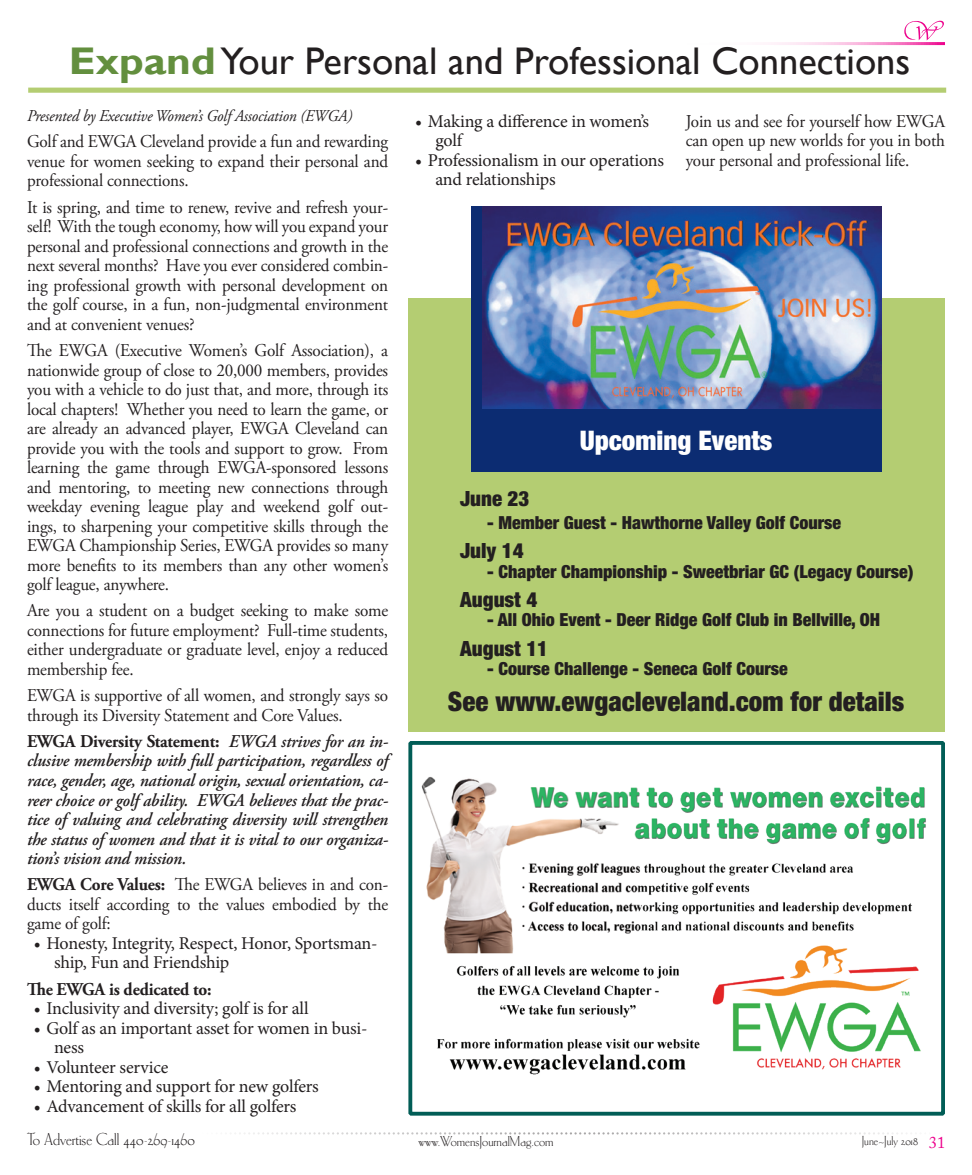
<style>
.page{position:relative;width:972px;height:1175px;background:#fff}
.page>*{position:absolute;margin:0;border:0;box-sizing:border-box;transform-origin:0 0}
.Head{font:38.55px "Gill Sans";color:#231f20}
.Body_Copy{font:900 condensed 27px "Helvetica Neue";color:#231f20}
.Body_Copy-2{font:900 condensed 27px "Helvetica Neue";color:#fff}
.Body_Copy-3{font:900 condensed 21px "Helvetica Neue";color:#231f20}
.Body_Copy-4{font:18px/19.5px "Adobe Garamond Pro";letter-spacing:-.01em;color:#231f20;text-align:justify;scale:.95 1}
.Body_Copy-5{font:italic 600 18px/19.5px "Adobe Garamond Pro";letter-spacing:-.01em;color:#231f20;text-align:justify;scale:.95 1}
.Body_Copy-6{font:18px/19.5px "Minion Pro";letter-spacing:-.015em;color:#231f20}
.Body_Copy-7{font:900 condensed 18px "Helvetica Neue";color:#231f20}
.t1{font:18px "Carlton Std";color:#231f20}
.Body_Copy-8{font:700 18px "Adobe Garamond Pro";letter-spacing:-.01em;color:#231f20;scale:.95 1}
.Body_Copy-9{font:italic 16.5px "Adobe Garamond Pro";letter-spacing:-.01em;color:#231f20;scale:.95 1}
.t2{font:15px "Carlton Std";color:#231f20}
.t3{font:13.5px "Carlton Com";color:#231f20}
.s1{font-weight:700;color:#638f3e}
.s2{font-weight:700;font-style:normal}
.s3{font-weight:700}
.s4{font-family:"Adobe Caslon Pro";font-size:16.5px;color:#ed028c}
</style>
<div class="page">
<div style="left:28px;top:88px;width:918px;height:5px;background:#b4cd72"></div>
<div style="left:408px;top:298px;width:537px;height:433px;background:#b4cd72"></div>
<img style="left:421px;top:776px;width:505px;height:299px">
<div style="left:408px;top:741px;width:537px;height:374px;border:4px solid #015d56"></div>
<div style="left:471px;top:206px;width:410px;height:233px;background:#0c2c72"></div>
<img style="left:483px;top:206px;width:398px;height:203px">
<div style="left:471px;top:409px;width:410px;height:62px;background:#0c2c72"></div>
<svg style="left:235px;top:1132px;width:672px;height:2px"></svg>
<hr style="left:251px;top:42px;width:694px;height:3px;background:#ed028c">
<svg style="left:904px;top:21px;width:40px;height:19px"></svg>
<p class="Head" style="left:69px;top:38px;width:843px"><span class="s1">Expand</span> Your Personal and Professional Connections</p>
<p class="Body_Copy-9" style="left:27px;top:106px;width:344px">Presented by Executive Women’s Golf Association (EWGA)</p>
<p class="Body_Copy-4" style="left:27px;top:133px;width:382px">Golf and EWGA Cleveland provide a fun and rewarding venue for women seeking to expand their personal and professional connections.</p>
<p class="Body_Copy-4" style="left:27px;top:198px;width:382px">It is spring, and time to renew, revive and refresh your&shy;self! With the tough economy, how will you expand your personal and professional connections and growth in the next several months? Have you ever considered combin&shy;ing professional growth with personal development on the golf course, in a fun, non-judgmental environment and at convenient venues?</p>
<p class="Body_Copy-4" style="left:27px;top:341px;width:382px">The EWGA (Executive Women’s Golf Association), a nationwide group of close to 20,000 members, provides you with a vehicle to do just that, and more, through its local chapters! Whether you need to learn the game, or are already an advanced player, EWGA Cleveland can provide you with the tools and support to grow. From learning the game through EWGA-sponsored lessons and mentoring, to meeting new connections through weekday evening league play and weekend golf out&shy;ings, to sharpening your competitive skills through the EWGA Championship Series, EWGA provides so many more benefits to its members than any other women’s golf league, anywhere.</p>
<p class="Body_Copy-4" style="left:27px;top:601px;width:382px">Are you a student on a budget seeking to make some connections for future employment? Full-time students, either undergraduate or graduate level, enjoy a reduced membership fee.</p>
<p class="Body_Copy-4" style="left:27px;top:686px;width:382px">EWGA is supportive of all women, and strongly says so through its Diversity Statement and Core Values.</p>
<p class="Body_Copy-5" style="left:27px;top:732px;width:382px"><span class="s2">EWGA Diversity Statement:</span> EWGA strives for an in&shy;clusive membership with full participation, regardless of race, gender, age, national origin, sexual orientation, ca&shy;reer choice or golf ability. EWGA believes that the prac&shy;tice of valuing and celebrating diversity will strengthen the status of women and that it is vital to our organiza&shy;tion’s vision and mission.</p>
<p class="Body_Copy-4" style="left:27px;top:875px;width:382px"><span class="s3">EWGA Core Values:</span> The EWGA believes in and con&shy;ducts itself according to the values embodied by the game of golf:</p>
<p class="Body_Copy-6" style="left:54px;top:933px;width:325px;text-indent:-20px">• Honesty, Integrity, Respect, Honor, Sportsman&shy;ship, Fun and Friendship</p>
<p class="Body_Copy-8" style="left:27px;top:978px;width:196px">The EWGA is dedicated to:</p>
<p class="Body_Copy-6" style="left:34px;top:998px;width:276px">• Inclusivity and diversity; golf is for all</p>
<p class="Body_Copy-6" style="left:54px;top:1018px;width:315px;text-indent:-20px">• Golf as an important asset for women in busi&shy;ness</p>
<p class="Body_Copy-6" style="left:34px;top:1057px;width:136px">• Volunteer service</p>
<p class="Body_Copy-6" style="left:34px;top:1076px;width:287px">• Mentoring and support for new golfers</p>
<p class="Body_Copy-6" style="left:34px;top:1096px;width:264px">• Advancement of skills for all golfers</p>
<p class="Body_Copy-4" style="left:686px;top:112px;width:274px">Join us and see for yourself how EWGA can open up new worlds for you in both your personal and professional life.</p>
<p class="Body_Copy-6" style="left:435px;top:111px;width:215px;text-indent:-20px">• Making a difference in women’s golf</p>
<p class="Body_Copy-6" style="left:435px;top:150px;width:230px;text-indent:-20px">• Professionalism in our operations and relationships</p>
<p class="Body_Copy-2" style="left:580px;top:424px;width:194px">Upcoming Events</p>
<p class="Body_Copy-3" style="left:460px;top:486px;width:71px">June 23</p>
<p class="Body_Copy-7" style="left:487px;top:511px;width:356px">- Member Guest - Hawthorne Valley Golf Course</p>
<p class="Body_Copy-3" style="left:460px;top:537px;width:65px">July 14</p>
<p class="Body_Copy-7" style="left:487px;top:560px;width:428px">- Chapter Championship - Sweetbriar GC (Legacy Course)</p>
<p class="Body_Copy-3" style="left:460px;top:586px;width:79px">August 4</p>
<p class="Body_Copy-7" style="left:487px;top:609px;width:394px">- All Ohio Event - Deer Ridge Golf Club in Bellville, OH</p>
<p class="Body_Copy-3" style="left:460px;top:635px;width:90px">August 11</p>
<p class="Body_Copy-7" style="left:487px;top:657px;width:302px">- Course Challenge - Seneca Golf Course</p>
<p class="Body_Copy" style="left:448px;top:685px;width:458px">See www.ewgacleveland.com for details</p>
<p class="t1" style="left:27px;top:1130px;width:169px">To Advertise Call 440-269-1460</p>
<p class="t2" style="left:418px;top:1133px;width:137px">www.WomensJournalMag.com</p>
<p class="t3" style="left:862px;top:1134px;width:85px">June~July 2018 <span class="s4">31</span></p>
</div>
